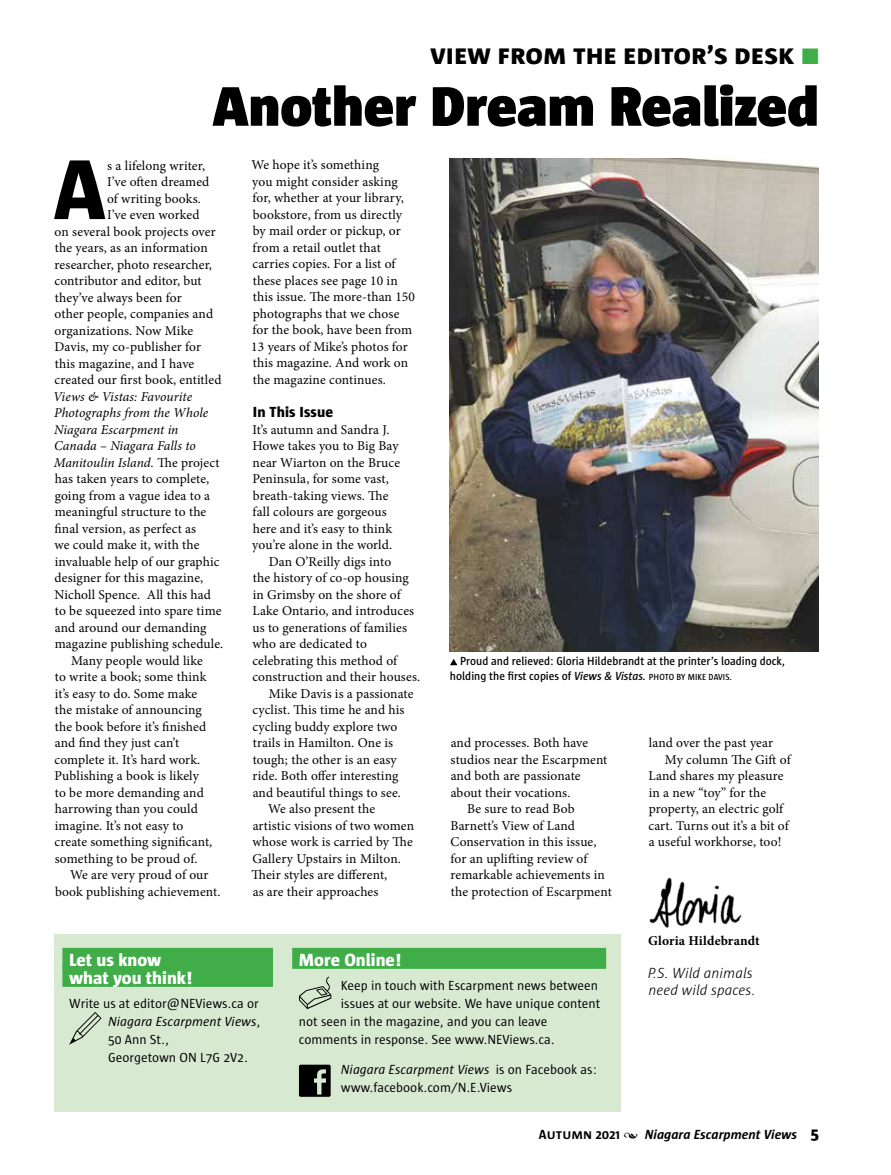
<style>
.page{position:relative;width:891px;height:1175px;background:#fff}
.page>*{position:absolute;margin:0;border:0;box-sizing:border-box;transform-origin:0 0}
.t1{font:800 86.85px "Sun";color:#000}
.t2{font:900 57px "Sun";color:#000}
.t3{font:800 27px "Sun";color:#000}
.t4{font:800 18px/18px "Sun";color:#fff}
.t5{font:italic 300 15px/16.5px "Sun";color:#000}
.t6{font:800 15px "Sun";color:#000}
.t7{font:13.5px/16.5px "Minion Pro";letter-spacing:.005em;color:#000}
.t8{font:13.5px/18px "Sun";color:#000}
.t9{font:italic 13.5px "Minion Pro";color:#000}
.t10{font:italic 700 13.5px "Sun";color:#000}
.t11{font:700 13.5px "Minion Pro";letter-spacing:.01em;color:#000}
.t12{font:600 12px/14.4px "Sun";color:#000;scale:.95 1}
.s1{color:#41ad49}
.s2{font-style:normal}
.s3{font-style:italic}
.s4{font-size:9px}
.s5{font-family:"Minion Pro";font-weight:400;font-style:normal}
.s6{font-weight:800;font-style:normal;font-size:16.5px}
</style>
<div class="page">
<div style="left:54px;top:934px;width:567px;height:178px;background:#d8e9d2"></div>
<div style="left:62px;top:947px;width:211px;height:21px;background:#41ad49"></div>
<div style="left:62px;top:965px;width:211px;height:21px;background:#41ad49"></div>
<svg style="left:69px;top:1012px;width:33px;height:32px"></svg>
<div style="left:292px;top:947px;width:314px;height:21px;background:#41ad49"></div>
<svg style="left:299px;top:976px;width:32px;height:33px"></svg>
<svg style="left:299px;top:1064px;width:32px;height:32px"></svg>
<img style="left:649px;top:877px;width:93px;height:51px">
<svg style="left:450px;top:659px;width:7px;height:6px"></svg>
<img style="left:450px;top:159px;width:369px;height:492px">
<h3 class="t3" style="left:430px;top:40px;width:390px">View From the Editor’s Desk <span class="s1">■</span></h3>
<h2 class="t2" style="left:213px;top:75px;width:608px">Another Dream Realized</h2>
<h1 class="t1" style="left:54px;top:142px;width:54px">A</h1>
<p class="t7" style="left:107px;top:157px;width:99px">s a lifelong writer,</p>
<p class="t7" style="left:107px;top:174px;width:104px">I’ve often dreamed</p>
<p class="t7" style="left:107px;top:190px;width:95px">of writing books.</p>
<p class="t7" style="left:107px;top:206px;width:94px">I’ve even worked</p>
<p class="t7" style="left:55px;top:223px;width:163px">on several book projects over</p>
<p class="t7" style="left:55px;top:239px;width:154px">the years, as an information</p>
<p class="t7" style="left:55px;top:256px;width:159px">researcher, photo researcher,</p>
<p class="t7" style="left:55px;top:272px;width:149px">contributor and editor, but</p>
<p class="t7" style="left:55px;top:289px;width:128px">they’ve always been for</p>
<p class="t7" style="left:55px;top:305px;width:160px">other people, companies and</p>
<p class="t7" style="left:55px;top:322px;width:140px">organizations. Now Mike</p>
<p class="t7" style="left:54px;top:338px;width:148px">Davis, my co-publisher for</p>
<p class="t7" style="left:55px;top:355px;width:141px">this magazine, and I have</p>
<p class="t7" style="left:55px;top:371px;width:168px">created our first book, entitled</p>
<p class="t9" style="left:53px;top:387px;width:140px">Views &amp; Vistas: Favourite</p>
<p class="t9" style="left:54px;top:403px;width:156px">Photographs from the Whole</p>
<p class="t9" style="left:54px;top:420px;width:126px">Niagara Escarpment in</p>
<p class="t9" style="left:54px;top:436px;width:143px">Canada – Niagara Falls to</p>
<p class="t9" style="left:54px;top:453px;width:167px">Manitoulin Island. <span class="s2">The project</span></p>
<p class="t7" style="left:55px;top:470px;width:156px">has taken years to complete,</p>
<p class="t7" style="left:55px;top:487px;width:157px">going from a vague idea to a</p>
<p class="t7" style="left:55px;top:503px;width:153px">meaningful structure to the</p>
<p class="t7" style="left:55px;top:520px;width:143px">final version, as perfect as</p>
<p class="t7" style="left:55px;top:536px;width:147px">we could make it, with the</p>
<p class="t7" style="left:55px;top:553px;width:166px">invaluable help of our graphic</p>
<p class="t7" style="left:55px;top:569px;width:150px">designer for this magazine,</p>
<p class="t7" style="left:55px;top:586px;width:158px">Nicholl Spence. All this had</p>
<p class="t7" style="left:55px;top:602px;width:168px">to be squeezed into spare time</p>
<p class="t7" style="left:55px;top:619px;width:153px">and around our demanding</p>
<p class="t7" style="left:55px;top:635px;width:170px">magazine publishing schedule.</p>
<p class="t7" style="left:71px;top:652px;width:133px">Many people would like</p>
<p class="t7" style="left:55px;top:668px;width:153px">to write a book; some think</p>
<p class="t7" style="left:55px;top:685px;width:144px">it’s easy to do. Some make</p>
<p class="t7" style="left:55px;top:701px;width:148px">the mistake of announcing</p>
<p class="t7" style="left:55px;top:718px;width:153px">the book before it’s finished</p>
<p class="t7" style="left:55px;top:734px;width:126px">and find they just can’t</p>
<p class="t7" style="left:55px;top:751px;width:147px">complete it. It’s hard work.</p>
<p class="t7" style="left:55px;top:767px;width:146px">Publishing a book is likely</p>
<p class="t7" style="left:55px;top:784px;width:150px">to be more demanding and</p>
<p class="t7" style="left:55px;top:800px;width:145px">harrowing than you could</p>
<p class="t7" style="left:55px;top:817px;width:130px">imagine. It’s not easy to</p>
<p class="t7" style="left:55px;top:833px;width:159px">create something significant,</p>
<p class="t7" style="left:55px;top:850px;width:144px">something to be proud of.</p>
<p class="t7" style="left:70px;top:866px;width:140px">We are very proud of our</p>
<p class="t7" style="left:55px;top:883px;width:167px">book publishing achievement.</p>
<p class="t7" style="left:251px;top:157px;width:165px">We hope it’s something<br>you might consider asking for, whether at your library, bookstore, from us directly by mail order or pickup, or from a retail outlet that carries copies. For a list of these places see page 10 in this issue. The more-than 150 photographs that we chose for the book, have been from<br>13 years of Mike’s photos for this magazine. And work on the magazine continues.</p>
<p class="t6" style="left:253px;top:404px;width:82px">In This Issue</p>
<p class="t7" style="left:252px;top:421px;width:139px">It’s autumn and Sandra J.</p>
<p class="t7" style="left:252px;top:438px;width:148px">Howe takes you to Big Bay</p>
<p class="t7" style="left:253px;top:454px;width:149px">near Wiarton on the Bruce</p>
<p class="t7" style="left:252px;top:470px;width:138px">Peninsula, for some vast,</p>
<p class="t7" style="left:253px;top:487px;width:137px">breath-taking views. The</p>
<p class="t7" style="left:253px;top:503px;width:136px">fall colours are gorgeous</p>
<p class="t7" style="left:253px;top:520px;width:141px">here and it’s easy to think</p>
<p class="t7" style="left:252px;top:536px;width:141px">you’re alone in the world.</p>
<p class="t7" style="left:269px;top:553px;width:124px">Dan O’Reilly digs into</p>
<p class="t7" style="left:253px;top:569px;width:158px">the history of co-op housing</p>
<p class="t7" style="left:253px;top:586px;width:149px">in Grimsby on the shore of</p>
<p class="t7" style="left:253px;top:602px;width:163px">Lake Ontario, and introduces</p>
<p class="t7" style="left:253px;top:619px;width:156px">us to generations of families</p>
<p class="t7" style="left:252px;top:635px;width:116px">who are dedicated to</p>
<p class="t7" style="left:252px;top:652px;width:146px">celebrating this method of</p>
<p class="t7" style="left:252px;top:668px;width:169px">construction and their houses.</p>
<p class="t7" style="left:269px;top:685px;width:146px">Mike Davis is a passionate</p>
<p class="t7" style="left:252px;top:701px;width:154px">cyclist. This time he and his</p>
<p class="t7" style="left:252px;top:718px;width:146px">cycling buddy explore two</p>
<p class="t7" style="left:253px;top:734px;width:142px">trails in Hamilton. One is</p>
<p class="t7" style="left:253px;top:751px;width:145px">tough; the other is an easy</p>
<p class="t7" style="left:253px;top:767px;width:147px">ride. Both offer interesting</p>
<p class="t7" style="left:253px;top:784px;width:150px">and beautiful things to see.</p>
<p class="t7" style="left:268px;top:800px;width:109px">We also present the</p>
<p class="t7" style="left:253px;top:817px;width:163px">artistic visions of two women</p>
<p class="t7" style="left:252px;top:833px;width:162px">whose work is carried by The</p>
<p class="t7" style="left:252px;top:850px;width:150px">Gallery Upstairs in Milton.</p>
<p class="t7" style="left:252px;top:866px;width:137px">Their styles are different,</p>
<p class="t7" style="left:253px;top:883px;width:127px">as are their approaches</p>
<p class="t12" style="left:450px;top:654px;width:355px;text-indent:10px">Proud and relieved: Gloria Hildebrandt at the printer’s loading dock, holding the first copies of <span class="s3">Views &amp; Vistas.</span> <span class="s4">PHOTO BY MIKE DAVIS.</span></p>
<p class="t7" style="left:451px;top:734px;width:139px">and processes. Both have</p>
<p class="t7" style="left:451px;top:751px;width:158px">studios near the Escarpment</p>
<p class="t7" style="left:451px;top:767px;width:131px">and both are passionate</p>
<p class="t7" style="left:451px;top:784px;width:121px">about their vocations.</p>
<p class="t7" style="left:467px;top:800px;width:109px">Be sure to read Bob</p>
<p class="t7" style="left:451px;top:817px;width:126px">Barnett’s View of Land</p>
<p class="t7" style="left:450px;top:833px;width:148px">Conservation in this issue,</p>
<p class="t7" style="left:451px;top:850px;width:138px">for an uplifting review of</p>
<p class="t7" style="left:451px;top:866px;width:156px">remarkable achievements in</p>
<p class="t7" style="left:451px;top:883px;width:163px">the protection of Escarpment</p>
<p class="t7" style="left:649px;top:734px;width:126px">land over the past year</p>
<p class="t7" style="left:665px;top:751px;width:127px">My column The Gift of</p>
<p class="t7" style="left:649px;top:767px;width:136px">Land shares my pleasure</p>
<p class="t7" style="left:649px;top:784px;width:119px">in a new “toy” for the</p>
<p class="t7" style="left:649px;top:800px;width:136px">property, an electric golf</p>
<p class="t7" style="left:648px;top:817px;width:142px">cart. Turns out it’s a bit of</p>
<p class="t7" style="left:649px;top:833px;width:134px">a useful workhorse, too!</p>
<h3 class="t4" style="left:69px;top:950px;width:125px">Let us know what you think!</h3>
<p class="t8" style="left:108px;top:994px;width:154px;text-indent:-39px">Write us at editor@NEViews.ca or<br><span class="s3">Niagara Escarpment Views</span>,<br>50 Ann St.,<br>Georgetown ON L7G 2V2.</p>
<h3 class="t4" style="left:299px;top:950px;width:104px">More Online!</h3>
<p class="t8" style="left:341px;top:976px;width:259px">Keep in touch with Escarpment news between</p>
<p class="t8" style="left:341px;top:994px;width:261px">issues at our website. We have unique content</p>
<p class="t8" style="left:299px;top:1012px;width:250px">not seen in the magazine, and you can leave</p>
<p class="t8" style="left:299px;top:1030px;width:257px">comments in response. See www.NEViews.ca.</p>
<p class="t8" style="left:341px;top:1060px;width:257px"><span class="s3">Niagara Escarpment Views</span> is on Facebook as: www.facebook.com/N.E.Views</p>
<p class="t11" style="left:648px;top:931px;width:113px">Gloria Hildebrandt</p>
<p class="t5" style="left:648px;top:965px;width:109px">P.S. Wild animals need wild spaces.</p>
<p class="t10" style="left:539px;top:1126px;width:282px"><span class="s2">Autumn 2021</span> <span class="s5">•</span> Niagara Escarpment Views <span class="s6">5</span></p>
</div>
